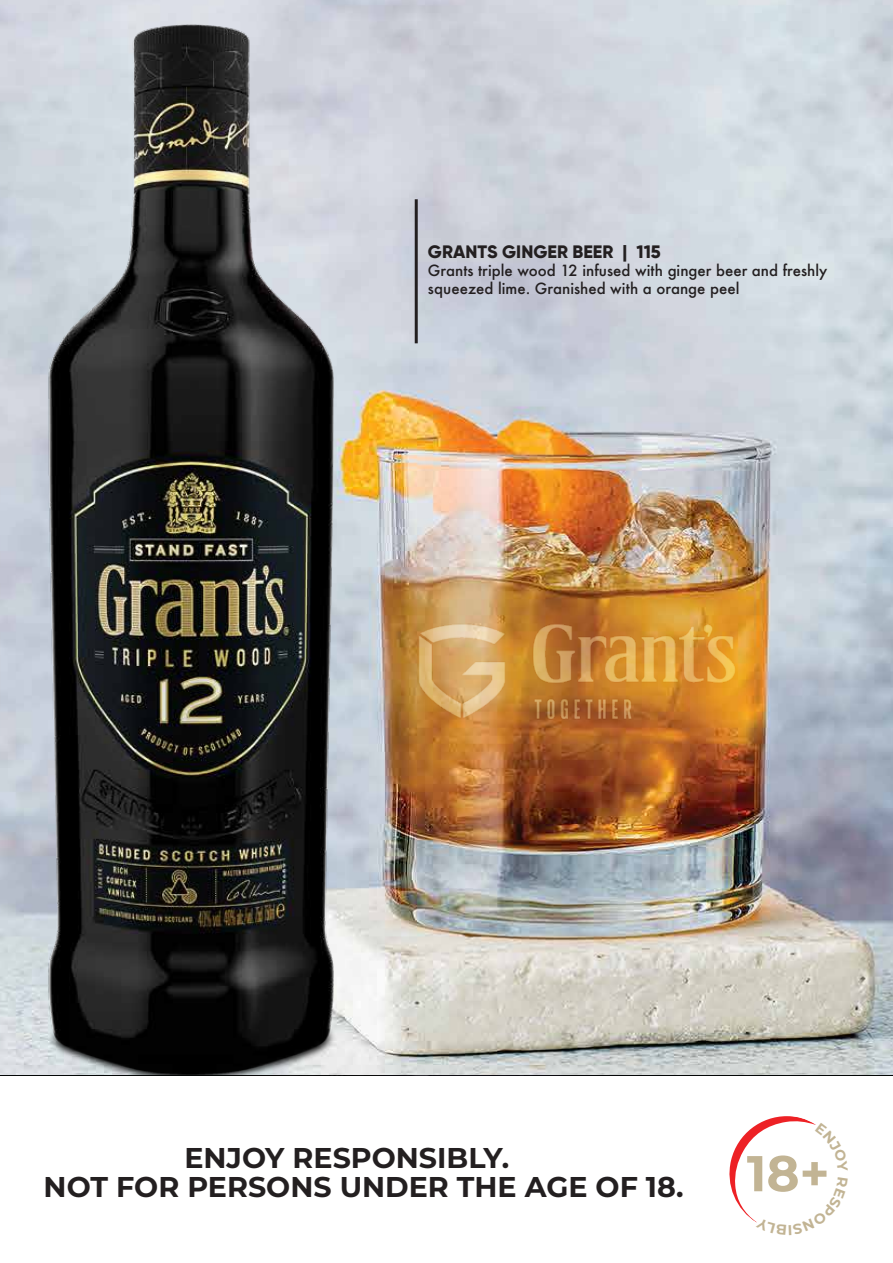
<style>
.page{position:relative;width:893px;height:1263px;background:#fff}
.page>*{position:absolute;margin:0;border:0;box-sizing:border-box;transform-origin:0 0}
.t1{font:700 28.65px "Montserrat";color:#231f20}
.t2{font:800 18px "Gilroy";color:#231f20}
.t3{font:500 15px/18px "Futura";color:#231f20}
</style>
<div class="page">
<img style="left:388px;top:0;width:505px;height:1075px">
<img style="left:0;top:0;width:388px;height:1075px">
<img style="left:416px;top:616px;width:322px;height:111px">
<hr style="left:415px;top:199px;width:3px;height:144px;background:#231f20">
<svg style="left:729px;top:1116px;width:98px;height:107px"></svg>
<p class="t2" style="left:428px;top:240px;width:234px">GRANTS GINGER BEER | 115</p>
<p class="t3" style="left:428px;top:261px;width:401px">Grants triple wood 12 infused with ginger beer and freshly squeezed lime. Granished with a orange peel</p>
<h1 class="t1" style="left:184px;top:1137px;width:326px">ENJOY RESPONSIBLY.</h1>
<h1 class="t1" style="left:44px;top:1166px;width:642px">NOT FOR PERSONS UNDER THE AGE OF 18.</h1>
</div>
